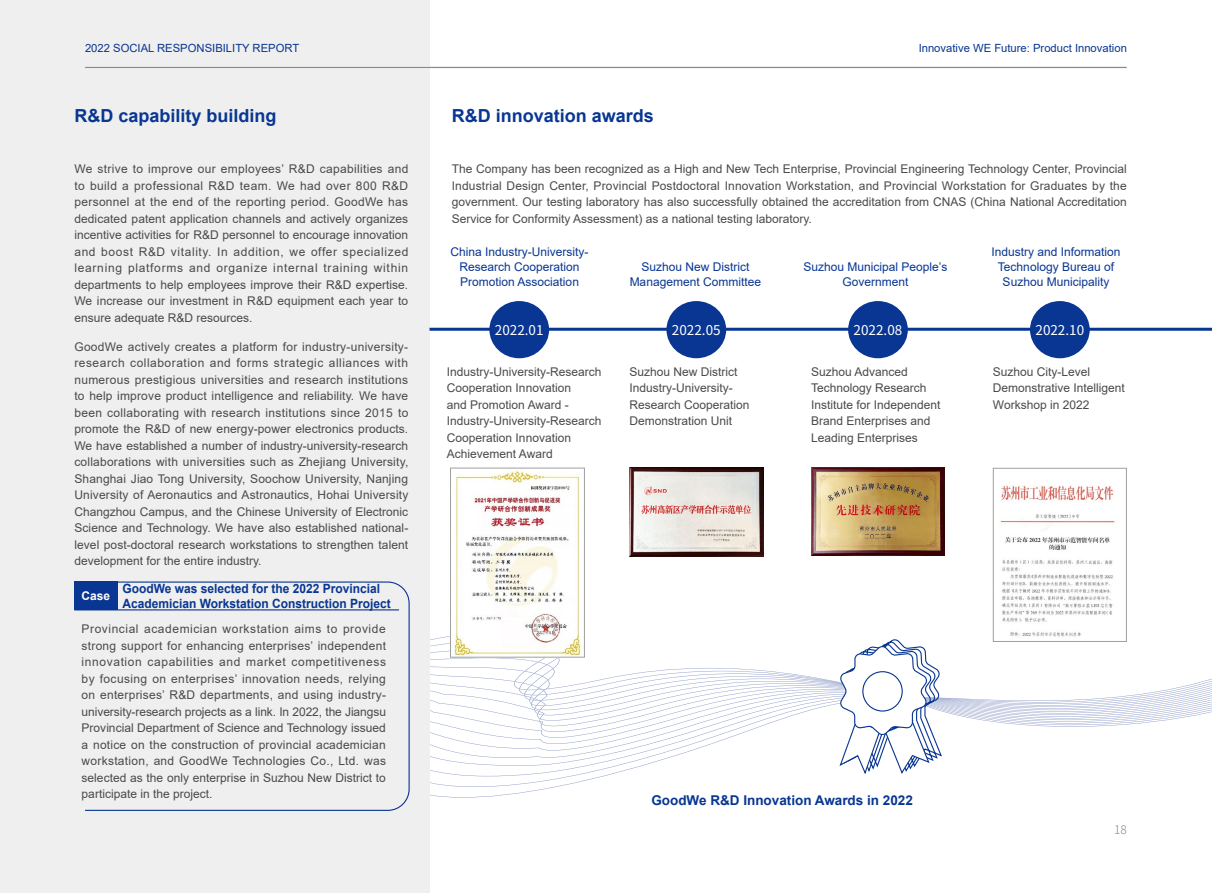
<style>
.page{position:relative;width:1212px;height:893px;background:#fff}
.page>*{position:absolute;margin:0;border:0;box-sizing:border-box;transform-origin:0 0}
.t1{font:700 18px "Arial";color:#083692}
.t2{font:700 13.5px "Arial";color:#083692}
.t3{font:13.5px "Source Han Sans CN";color:#fff}
.t4{font:700 12.75px/15px "Arial";color:#083692;scale:.94 1}
.t5{font:12px/16.5px "Arial";color:#4c4948;text-align:justify}
.t6{font:12px/15px "Arial";color:#083692;text-align:center}
.t7{font:700 12px "Arial";color:#fff}
.t8{font:300 12px "Source Han Sans CN";color:#898989}
.t9{font:11.25px "Arial";color:#083692}
</style>
<div class="page">
<svg style="left:429px;top:547px;width:783px;height:251px"></svg>
<div style="left:0;top:0;width:429px;height:893px;background:#efefef"></div>
<div style="left:74px;top:581px;width:44px;height:29px;background:#083692"></div>
<svg style="left:84px;top:581px;width:326px;height:230px"></svg>
<img style="left:452px;top:470px;width:131px;height:185px">
<div style="left:450px;top:468px;width:135px;height:189px;border:1px solid #9fa0a0"></div>
<img style="left:629px;top:468px;width:134px;height:88px">
<img style="left:811px;top:468px;width:134px;height:87px">
<img style="left:995px;top:485px;width:130px;height:155px">
<div style="left:993px;top:468px;width:134px;height:174px;border:1px solid #9fa0a0"></div>
<svg style="left:838px;top:638px;width:105px;height:138px"></svg>
<div style="left:863px;top:672px;width:39px;height:39px;background:#fff;border-radius:50%"></div>
<div style="left:862px;top:671px;width:41px;height:41px;border:1px solid #083692;border-radius:50%"></div>
<hr style="left:85px;top:67px;width:1041px;height:1px;background:#898989">
<hr style="left:429px;top:328px;width:783px;height:3px;background:#083692">
<div style="left:489px;top:301px;width:60px;height:57px;background:#083692;border-radius:50%"></div>
<div style="left:666px;top:301px;width:60px;height:57px;background:#083692;border-radius:50%"></div>
<div style="left:848px;top:301px;width:60px;height:57px;background:#083692;border-radius:50%"></div>
<div style="left:1030px;top:301px;width:60px;height:57px;background:#083692;border-radius:50%"></div>
<p class="t9" style="left:85px;top:40px;width:216px">2022 SOCIAL RESPONSIBILITY REPORT</p>
<p class="t9" style="left:919px;top:40px;width:210px">Innovative WE Future: Product Innovation</p>
<h1 class="t1" style="left:74px;top:103px;width:204px">R&amp;D capability building</h1>
<h1 class="t1" style="left:452px;top:103px;width:204px">R&amp;D innovation awards</h1>
<p class="t5" style="left:74px;top:161px;width:335px">We strive to improve our employees’ R&amp;D capabilities and to build a professional R&amp;D team. We had over 800 R&amp;D personnel at the end of the reporting period. GoodWe has dedicated patent application channels and actively organizes incentive activities for R&amp;D personnel to encourage innovation and boost R&amp;D vitality. In addition, we offer specialized learning platforms and organize internal training within departments to help employees improve their R&amp;D expertise.<br>We increase our investment in R&amp;D equipment each year to ensure adequate R&amp;D resources.</p>
<p class="t5" style="left:74px;top:338px;width:335px">GoodWe actively creates a platform for industry-university&shy;research collaboration and forms strategic alliances with numerous prestigious universities and research institutions to help improve product intelligence and reliability. We have been collaborating with research institutions since 2015 to promote the R&amp;D of new energy-power electronics products.<br>We have established a number of industry-university-research collaborations with universities such as Zhejiang University, Shanghai Jiao Tong University, Soochow University, Nanjing University of Aeronautics and Astronautics, Hohai University Changzhou Campus, and the Chinese University of Electronic Science and Technology. We have also established national&shy;level post-doctoral research workstations to strengthen talent development for the entire industry.</p>
<p class="t5" style="left:452px;top:161px;width:677px">The Company has been recognized as a High and New Tech Enterprise, Provincial Engineering Technology Center, Provincial Industrial Design Center, Provincial Postdoctoral Innovation Workstation, and Provincial Workstation for Graduates by the government. Our testing laboratory has also successfully obtained the accreditation from CNAS (China National Accreditation Service for Conformity Assessment) as a national testing laboratory.</p>
<p class="t6" style="left:451px;top:245px;width:140px">China Industry-University-<br>Research Cooperation<br>Promotion Association</p>
<p class="t6" style="left:991px;top:245px;width:131px">Industry and Information<br>Technology Bureau of<br>Suzhou Municipality</p>
<p class="t6" style="left:630px;top:260px;width:133px">Suzhou New District<br>Management Committee</p>
<p class="t6" style="left:803px;top:260px;width:145px">Suzhou Municipal People’s<br>Government</p>
<p class="t3" style="left:495px;top:323px;width:50px">2022.01</p>
<p class="t3" style="left:672px;top:323px;width:50px">2022.05</p>
<p class="t3" style="left:853px;top:323px;width:50px">2022.08</p>
<p class="t3" style="left:1035px;top:323px;width:50px">2022.10</p>
<p class="t5" style="left:447px;top:363px;width:156px;text-align:left">Industry-University-Research<br>Cooperation Innovation<br>and Promotion Award -<br>Industry-University-Research<br>Cooperation Innovation<br>Achievement Award</p>
<p class="t5" style="left:629px;top:363px;width:122px;text-align:left">Suzhou New District<br>Industry-University-<br>Research Cooperation<br>Demonstration Unit</p>
<p class="t5" style="left:811px;top:363px;width:131px;text-align:left">Suzhou Advanced<br>Technology Research<br>Institute for Independent<br>Brand Enterprises and<br>Leading Enterprises</p>
<p class="t5" style="left:993px;top:363px;width:134px;text-align:left">Suzhou City-Level<br>Demonstrative Intelligent<br>Workshop in 2022</p>
<p class="t7" style="left:82px;top:587px;width:30px">Case</p>
<p class="t4" style="left:123px;top:581px;width:287px">GoodWe was selected for the 2022 Provincial<br>Academician Workstation Construction Project</p>
<p class="t5" style="left:82px;top:621px;width:306px">Provincial academician workstation aims to provide strong support for enhancing enterprises’ independent innovation capabilities and market competitiveness by focusing on enterprises’ innovation needs, relying on enterprises’ R&amp;D departments, and using industry&shy;university-research projects as a link. In 2022, the Jiangsu Provincial Department of Science and Technology issued a notice on the construction of provincial academician workstation, and GoodWe Technologies Co., Ltd. was selected as the only enterprise in Suzhou New District to participate in the project.</p>
<p class="t2" style="left:651px;top:791px;width:263px">GoodWe R&amp;D Innovation Awards in 2022</p>
<p class="t8" style="left:1114px;top:823px;width:14px">18</p>
</div>
